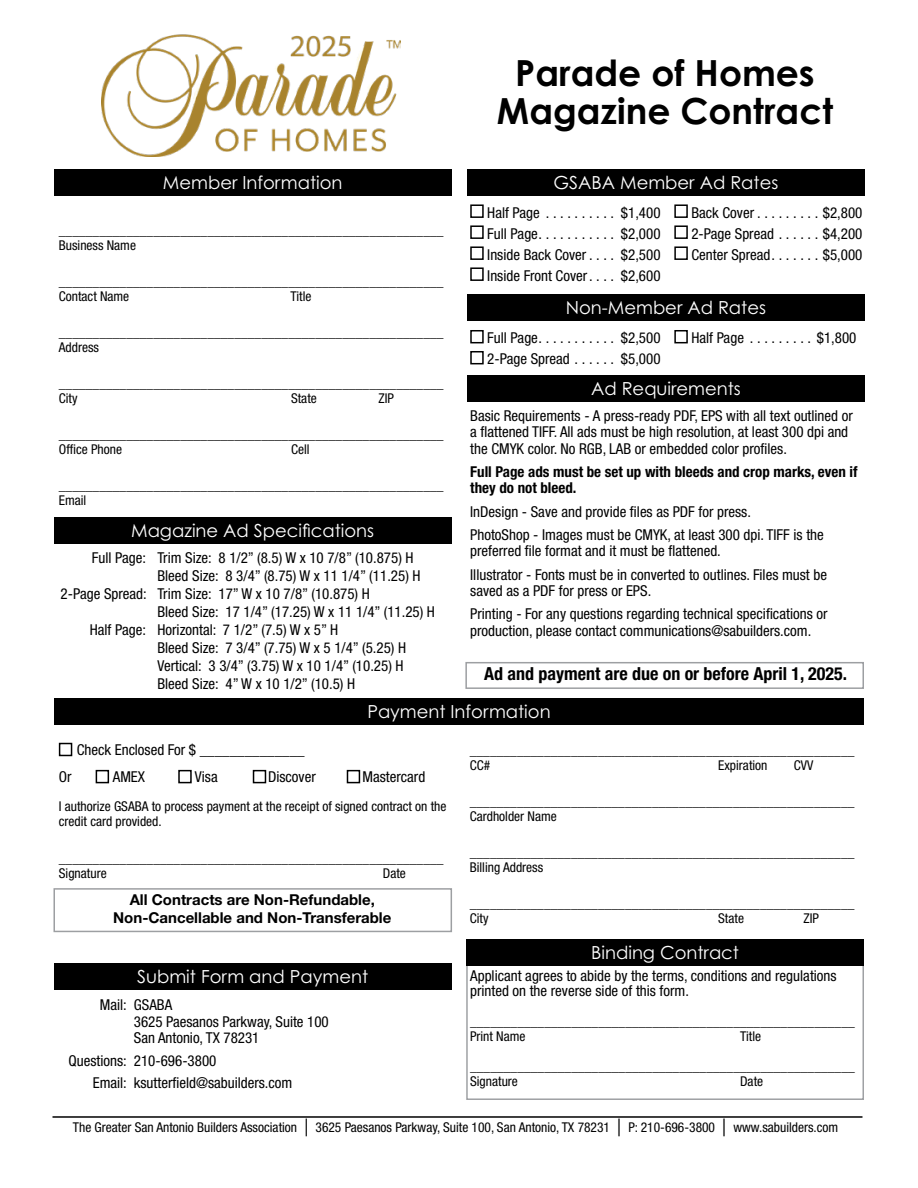
<style>
.page{position:relative;width:918px;height:1188px;background:#fff}
.page>*{position:absolute;margin:0;border:0;box-sizing:border-box;transform-origin:0 0}
.t1{font:700 36px/37.5px "Century Gothic Pro";color:#000;text-align:center}
.t2{font:18px "Century Gothic Pro";color:#fff}
.t3{font:700 condensed 18px "Helvetica Neue LT Std";color:#000}
.t4{font:condensed 15px/16.5px "Helvetica Neue LT Std";color:#000}
.t5{font:700 condensed 15px/16.5px "Helvetica Neue LT Std";color:#000}
.t6{font:700 15px/18px "Helvetica Neue LT Std";color:#000;text-align:center}
.t7{font:condensed 13.5px/15px "Helvetica Neue LT Std";color:#000}
.s1{font-weight:300;font-size:24px}
</style>
<div class="page">
<div style="left:465px;top:662px;width:399px;height:27px;border:2px solid #9d9fa2"></div>
<div style="left:54px;top:517px;width:397px;height:27px;background:#000"></div>
<div style="left:470px;top:204px;width:14px;height:14px;border:2px solid #000"></div>
<div style="left:470px;top:225px;width:14px;height:14px;border:2px solid #000"></div>
<div style="left:470px;top:246px;width:14px;height:14px;border:2px solid #000"></div>
<div style="left:470px;top:267px;width:14px;height:14px;border:2px solid #000"></div>
<div style="left:470px;top:330px;width:14px;height:13px;border:2px solid #000"></div>
<div style="left:470px;top:351px;width:14px;height:13px;border:2px solid #000"></div>
<div style="left:674px;top:204px;width:14px;height:14px;border:2px solid #000"></div>
<div style="left:674px;top:225px;width:14px;height:14px;border:2px solid #000"></div>
<div style="left:674px;top:246px;width:14px;height:14px;border:2px solid #000"></div>
<div style="left:674px;top:330px;width:14px;height:13px;border:2px solid #000"></div>
<div style="left:467px;top:169px;width:398px;height:27px;background:#000"></div>
<div style="left:467px;top:294px;width:398px;height:27px;background:#000"></div>
<div style="left:467px;top:375px;width:398px;height:27px;background:#000"></div>
<div style="left:53px;top:888px;width:399px;height:44px;border:2px solid #9d9fa2"></div>
<div style="left:54px;top:169px;width:397px;height:27px;background:#000"></div>
<div style="left:54px;top:698px;width:810px;height:27px;background:#000"></div>
<div style="left:59px;top:743px;width:13px;height:13px;border:2px solid #000"></div>
<div style="left:96px;top:770px;width:13px;height:13px;border:2px solid #000"></div>
<div style="left:178px;top:770px;width:14px;height:13px;border:2px solid #000"></div>
<div style="left:253px;top:770px;width:13px;height:13px;border:2px solid #000"></div>
<div style="left:347px;top:770px;width:13px;height:13px;border:2px solid #000"></div>
<div style="left:54px;top:963px;width:397px;height:27px;background:#000"></div>
<div style="left:466px;top:942px;width:398px;height:158px;border:2px solid #9fa1a4"></div>
<div style="left:466px;top:939px;width:398px;height:27px;background:#000"></div>
<hr style="left:52px;top:1116px;width:810px;height:2px;background:#000">
<img style="left:102px;top:34px;width:298px;height:123px">
<p class="t2" style="left:163px;top:172px;width:181px">Member Information</p>
<p class="t7" style="left:59px;top:223px;width:386px">_________________________________________________________<br>Business Name</p>
<p class="t7" style="left:59px;top:274px;width:386px">_________________________________________________________<br>Contact Name</p>
<p class="t7" style="left:291px;top:289px;width:23px">Title</p>
<p class="t7" style="left:59px;top:325px;width:386px">_________________________________________________________<br>Address</p>
<p class="t7" style="left:59px;top:376px;width:386px">_________________________________________________________<br>City</p>
<p class="t7" style="left:291px;top:391px;width:27px">State</p>
<p class="t7" style="left:378px;top:391px;width:17px">ZIP</p>
<p class="t7" style="left:59px;top:427px;width:386px">_________________________________________________________<br>Office Phone</p>
<p class="t7" style="left:291px;top:442px;width:20px">Cell</p>
<p class="t7" style="left:59px;top:478px;width:386px">_________________________________________________________<br>Email</p>
<p class="t2" style="left:131px;top:520px;width:245px">Magazine Ad Specifications</p>
<p class="t4" style="left:92px;top:549px;width:323px">Full Page: Trim Size: 8 1/2” (8.5) W x 10 7/8” (10.875) H</p>
<p class="t4" style="left:157px;top:567px;width:265px">Bleed Size: 8 3/4” (8.75) W x 11 1/4” (11.25) H</p>
<p class="t4" style="left:61px;top:585px;width:311px">2-Page Spread: Trim Size: 17” W x 10 7/8” (10.875) H</p>
<p class="t4" style="left:157px;top:603px;width:279px">Bleed Size: 17 1/4” (17.25) W x 11 1/4” (11.25) H</p>
<p class="t4" style="left:90px;top:621px;width:250px">Half Page: Horizontal: 7 1/2” (7.5) W x 5” H</p>
<p class="t4" style="left:157px;top:639px;width:250px">Bleed Size: 7 3/4” (7.75) W x 5 1/4” (5.25) H</p>
<p class="t4" style="left:157px;top:657px;width:248px">Vertical: 3 3/4” (3.75) W x 10 1/4” (10.25) H</p>
<p class="t4" style="left:157px;top:675px;width:199px">Bleed Size: 4” W x 10 1/2” (10.5) H</p>
<h1 class="t1" style="left:497px;top:54px;width:338px">Parade of Homes<br>Magazine Contract</h1>
<p class="t2" style="left:554px;top:172px;width:226px">GSABA Member Ad Rates</p>
<p class="t4" style="left:487px;top:204px;width:57px">Half Page ...........</p>
<p class="t4" style="left:621px;top:204px;width:41px">$1,400</p>
<p class="t4" style="left:487px;top:225px;width:56px">Full Page ...........</p>
<p class="t4" style="left:621px;top:225px;width:41px">$2,000</p>
<p class="t4" style="left:487px;top:246px;width:107px">Inside Back Cover ...</p>
<p class="t4" style="left:621px;top:246px;width:41px">$2,500</p>
<p class="t4" style="left:487px;top:267px;width:107px">Inside Front Cover ...</p>
<p class="t4" style="left:621px;top:267px;width:41px">$2,600</p>
<p class="t4" style="left:691px;top:204px;width:71px">Back Cover ........</p>
<p class="t4" style="left:823px;top:204px;width:41px">$2,800</p>
<p class="t4" style="left:691px;top:225px;width:87px">2-Page Spread ......</p>
<p class="t4" style="left:823px;top:225px;width:41px">$4,200</p>
<p class="t4" style="left:691px;top:246px;width:85px">Center Spread ......</p>
<p class="t4" style="left:823px;top:246px;width:41px">$5,000</p>
<p class="t2" style="left:566px;top:296px;width:202px">Non-Member Ad Rates</p>
<p class="t4" style="left:487px;top:330px;width:56px">Full Page ...........</p>
<p class="t4" style="left:621px;top:330px;width:41px">$2,500</p>
<p class="t4" style="left:487px;top:351px;width:87px">2-Page Spread ......</p>
<p class="t4" style="left:621px;top:351px;width:41px">$5,000</p>
<p class="t4" style="left:691px;top:330px;width:57px">Half Page ..........</p>
<p class="t4" style="left:817px;top:330px;width:41px">$1,800</p>
<p class="t2" style="left:591px;top:378px;width:151px">Ad Requirements</p>
<p class="t4" style="left:470px;top:407px;width:384px">Basic Requirements - A press-ready PDF, EPS with all text outlined or a flattened TIFF. All ads must be high resolution, at least 300 dpi and the CMYK color. No RGB, LAB or embedded color profiles.</p>
<p class="t5" style="left:470px;top:463px;width:389px">Full Page ads must be set up with bleeds and crop marks, even if they do not bleed.</p>
<p class="t4" style="left:470px;top:499px;width:355px;line-height:23.2px">InDesign - Save and provide files as PDF for press.<br>PhotoShop - Images must be CMYK, at least 300 dpi. TIFF is the</p>
<p class="t4" style="left:470px;top:539px;width:358px;line-height:23.2px">preferred file format and it must be flattened.<br>Illustrator - Fonts must be in converted to outlines. Files must be</p>
<p class="t4" style="left:470px;top:579px;width:359px;line-height:23.2px">saved as a PDF for press or EPS.<br>Printing - For any questions regarding technical specifications or</p>
<p class="t4" style="left:470px;top:622px;width:343px">production, please contact communications@sabuilders.com.</p>
<p class="t3" style="left:484px;top:662px;width:364px">Ad and payment are due on or before April 1, 2025.</p>
<p class="t2" style="left:367px;top:701px;width:185px">Payment Information</p>
<p class="t7" style="left:470px;top:743px;width:386px">_________________________________________________________<br>CC#</p>
<p class="t4" style="left:77px;top:742px;width:229px">Check Enclosed For $ ______________</p>
<p class="t7" style="left:718px;top:758px;width:51px">Expiration</p>
<p class="t7" style="left:794px;top:758px;width:21px">CVV</p>
<p class="t7" style="left:470px;top:794px;width:386px">_________________________________________________________<br>Cardholder Name</p>
<p class="t7" style="left:470px;top:845px;width:386px">_________________________________________________________<br>Billing Address</p>
<p class="t7" style="left:470px;top:896px;width:386px">_________________________________________________________<br>City</p>
<p class="t4" style="left:59px;top:769px;width:14px">Or</p>
<p class="t4" style="left:113px;top:769px;width:34px">AMEX</p>
<p class="t4" style="left:195px;top:769px;width:24px">Visa</p>
<p class="t4" style="left:268px;top:769px;width:49px">Discover</p>
<p class="t4" style="left:363px;top:769px;width:64px">Mastercard</p>
<p class="t7" style="left:59px;top:799px;width:389px">I authorize GSABA to process payment at the receipt of signed contract on the credit card provided.</p>
<p class="t7" style="left:59px;top:851px;width:386px">_________________________________________________________<br>Signature</p>
<p class="t7" style="left:383px;top:866px;width:25px">Date</p>
<p class="t6" style="left:113px;top:890px;width:280px">All Contracts are Non-Refundable,<br>Non-Cancellable and Non-Transferable</p>
<p class="t7" style="left:718px;top:911px;width:27px">State</p>
<p class="t7" style="left:804px;top:911px;width:17px">ZIP</p>
<p class="t2" style="left:137px;top:966px;width:232px">Submit Form and Payment</p>
<p class="t4" style="left:134px;top:997px;width:196px;text-indent:-34px">Mail: GSABA<br>3625 Paesanos Parkway, Suite 100<br>San Antonio, TX 78231</p>
<p class="t4" style="left:93px;top:1049px;width:201px;line-height:22.5px;text-indent:-24px">Questions: 210-696-3800<br>Email: ksutterfield@sabuilders.com</p>
<p class="t2" style="left:591px;top:942px;width:149px">Binding Contract</p>
<p class="t4" style="left:470px;top:968px;width:368px;line-height:15px">Applicant agrees to abide by the terms, conditions and regulations printed on the reverse side of this form.</p>
<p class="t7" style="left:470px;top:1014px;width:386px">_________________________________________________________<br>Print Name</p>
<p class="t7" style="left:740px;top:1029px;width:23px">Title</p>
<p class="t7" style="left:470px;top:1059px;width:386px">_________________________________________________________<br>Signature</p>
<p class="t7" style="left:740px;top:1074px;width:25px">Date</p>
<p class="t7" style="left:73px;top:1119px;width:767px">The Greater San Antonio Builders Association <span class="s1">|</span> 3625 Paesanos Parkway, Suite 100, San Antonio, TX 78231 <span class="s1">|</span> P: 210-696-3800 <span class="s1">|</span> www.sabuilders.com</p>
</div>
